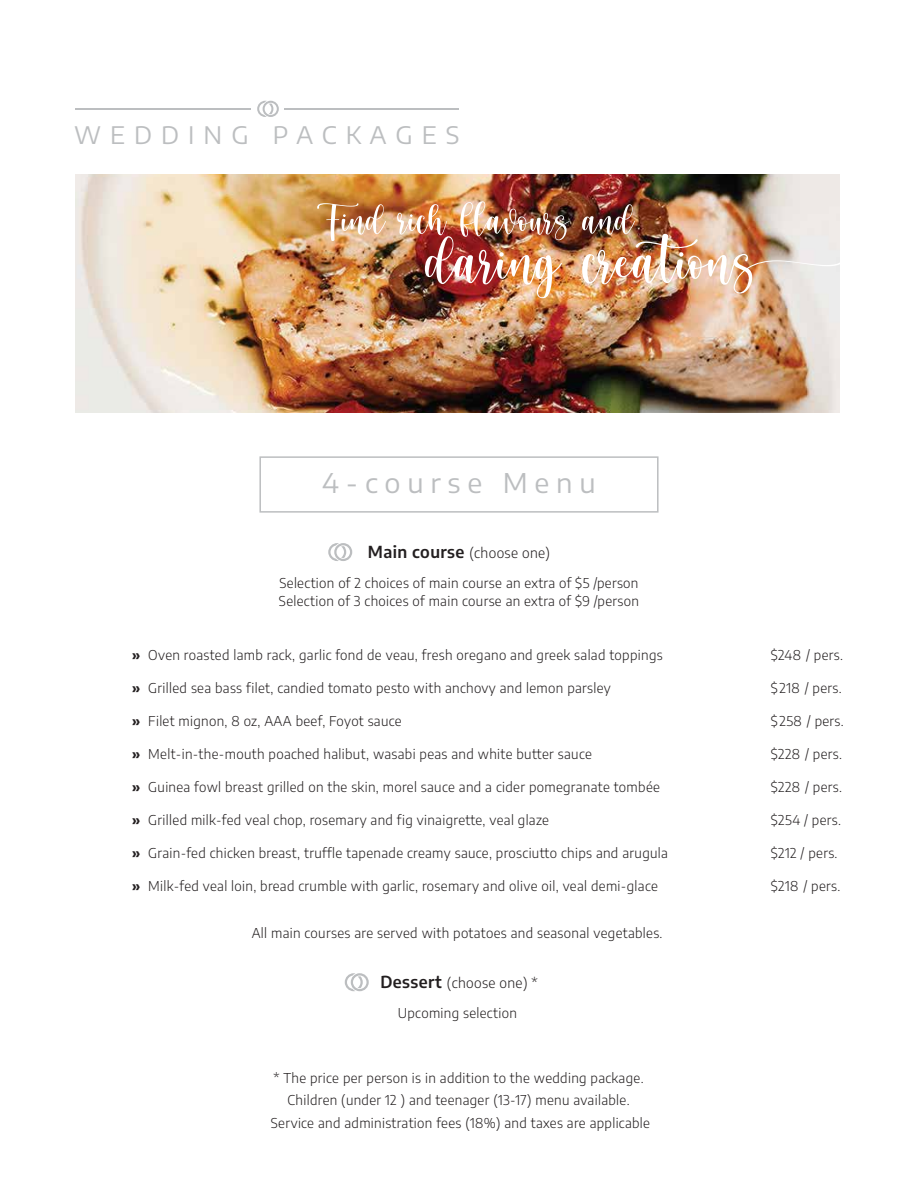
<style>
.page{position:relative;width:918px;height:1188px;background:#fff}
.page>*{position:absolute;margin:0;border:0;box-sizing:border-box;transform-origin:0 0}
.t1{font:88.5px "Cream Candy";color:#fff}
.t2{font:55.5px "Cream Candy";color:#fff}
.t3{font:27px "Encode Sans Semi Expanded";letter-spacing:.25em;color:#bcbec0}
.t4{font:24px "Encode Sans Semi Expanded";letter-spacing:.375em;color:#bcbec0}
.t5{font:300 13.95px "Encode Sans";letter-spacing:.025em;color:#231f20}
.t6{font:300 13.5px/22.5px "Encode Sans";letter-spacing:.025em;color:#231f20}
.s1{font-weight:600;font-size:16.5px}
.s2{font-weight:700}
</style>
<div class="page">
<img style="left:75px;top:174px;width:764px;height:238px">
<svg style="left:328px;top:543px;width:24px;height:18px"></svg>
<svg style="left:345px;top:973px;width:24px;height:18px"></svg>
<div style="left:259px;top:456px;width:400px;height:57px;border:2px solid #bcbec0"></div>
<svg style="left:257px;top:101px;width:22px;height:16px"></svg>
<hr style="left:75px;top:108px;width:176px;height:2px;background:#bcbec0">
<hr style="left:285px;top:108px;width:174px;height:2px;background:#bcbec0">
<h3 class="t4" style="left:74px;top:119px;width:387px">WEDDING PACKAGES</h3>
<h2 class="t2" style="left:323px;top:194px;width:312px">Find rich flavours and</h2>
<h1 class="t1" style="left:426px;top:220px;width:419px">daring creations</h1>
<h3 class="t3" style="left:322px;top:464px;width:275px">4-course Menu</h3>
<p class="t5" style="left:368px;top:543px;width:184px"><span class="s1">Main course</span> (choose one)</p>
<p class="t6" style="left:279px;top:573px;width:362px;line-height:18px">Selection of 2 choices of main course an extra of $5 /person<br>Selection of 3 choices of main course an extra of $9 /person</p>
<p class="t6" style="left:132px;top:643px;width:532px"><span class="s2">»</span> Oven roasted lamb rack, garlic fond de veau, fresh oregano and greek salad toppings</p>
<p class="t6" style="left:771px;top:643px;width:74px">$248 / pers.</p>
<p class="t6" style="left:132px;top:676px;width:480px"><span class="s2">»</span> Grilled sea bass filet, candied tomato pesto with anchovy and lemon parsley</p>
<p class="t6" style="left:771px;top:676px;width:72px">$218 / pers.</p>
<p class="t6" style="left:132px;top:709px;width:271px"><span class="s2">»</span> Filet mignon, 8 oz, AAA beef, Foyot sauce</p>
<p class="t6" style="left:771px;top:709px;width:74px">$258 / pers.</p>
<p class="t6" style="left:132px;top:742px;width:461px"><span class="s2">»</span> Melt-in-the-mouth poached halibut, wasabi peas and white butter sauce</p>
<p class="t6" style="left:771px;top:742px;width:73px">$228 / pers.</p>
<p class="t6" style="left:132px;top:775px;width:529px"><span class="s2">»</span> Guinea fowl breast grilled on the skin, morel sauce and a cider pomegranate tombée</p>
<p class="t6" style="left:771px;top:775px;width:73px">$228 / pers.</p>
<p class="t6" style="left:132px;top:808px;width:419px"><span class="s2">»</span> Grilled milk-fed veal chop, rosemary and fig vinaigrette, veal glaze</p>
<p class="t6" style="left:771px;top:808px;width:72px">$254 / pers.</p>
<p class="t6" style="left:132px;top:841px;width:537px"><span class="s2">»</span> Grain-fed chicken breast, truffle tapenade creamy sauce, prosciutto chips and arugula</p>
<p class="t6" style="left:771px;top:841px;width:68px">$212 / pers.</p>
<p class="t6" style="left:132px;top:874px;width:527px"><span class="s2">»</span> Milk-fed veal loin, bread crumble with garlic, rosemary and olive oil, veal demi-glace</p>
<p class="t6" style="left:771px;top:874px;width:71px">$218 / pers.</p>
<p class="t6" style="left:252px;top:921px;width:412px">All main courses are served with potatoes and seasonal vegetables.</p>
<p class="t5" style="left:380px;top:973px;width:159px"><span class="s1">Dessert</span> (choose one) *</p>
<p class="t6" style="left:398px;top:1001px;width:121px">Upcoming selection</p>
<p class="t6" style="left:271px;top:1066px;width:381px;text-align:center">* The price per person is in addition to the wedding package.<br>Children (under 12 ) and teenager (13-17) menu available.<br>Service and administration fees (18%) and taxes are applicable</p>
</div>
